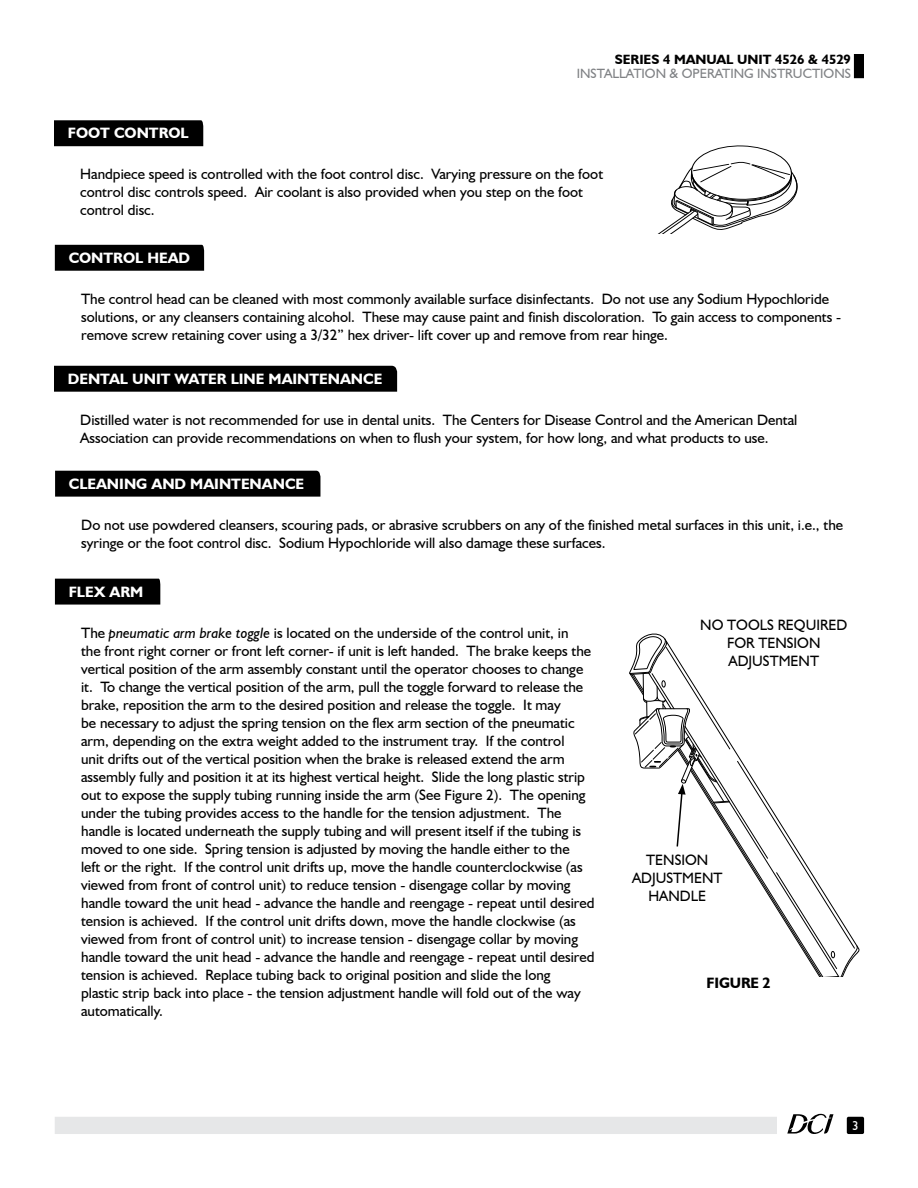
<style>
.page{position:relative;width:918px;height:1188px;background:#fff}
.page>*{position:absolute;margin:0;border:0;box-sizing:border-box;transform-origin:0 0}
.t1{font:15px/18px "Humanist 521 BT";color:#000}
.t2{font:700 15px "Humanist 521 BT";color:#fff}
.t3{font:700 15px "Humanist 521 BT";letter-spacing:-.01em;color:#000}
.t4{font:13.5px "Humanist 521 BT";color:#808285}
.t5{font:700 13.5px "Humanist 521 BT";color:#000}
.t6{font:12.75px "Humanist 521 BT";color:#fff}
.s1{font-style:italic}
</style>
<div class="page">
<div style="left:55px;top:471px;width:265px;height:26px;background:#000"></div>
<svg style="left:659px;top:145px;width:139px;height:88px"></svg>
<div style="left:54px;top:120px;width:149px;height:26px;background:#000"></div>
<div style="left:54px;top:366px;width:343px;height:26px;background:#000"></div>
<div style="left:55px;top:245px;width:149px;height:26px;background:#000"></div>
<div style="left:55px;top:579px;width:105px;height:26px;background:#000"></div>
<svg style="left:629px;top:633px;width:229px;height:344px"></svg>
<div style="left:55px;top:1117px;width:722px;height:17px;background:#e6e7e8"></div>
<svg style="left:787px;top:1114px;width:46px;height:20px"></svg>
<div style="left:847px;top:1117px;width:17px;height:17px;background:#000;border-radius:2px"></div>
<div style="left:854px;top:54px;width:10px;height:24px;background:#000"></div>
<p class="t2" style="left:68px;top:124px;width:122px">FOOT CONTROL</p>
<p class="t5" style="left:615px;top:51px;width:238px">SERIES 4 MANUAL UNIT 4526 &amp; 4529</p>
<p class="t4" style="left:577px;top:65px;width:276px">INSTALLATION &amp; OPERATING INSTRUCTIONS</p>
<p class="t1" style="left:80px;top:165px;width:524px">Handpiece speed is controlled with the foot control disc. Varying pressure on the foot control disc controls speed. Air coolant is also provided when you step on the foot control disc.</p>
<p class="t2" style="left:69px;top:248px;width:123px">CONTROL HEAD</p>
<p class="t1" style="left:81px;top:289px;width:762px">The control head can be cleaned with most commonly available surface disinfectants. Do not use any Sodium Hypochloride solutions, or any cleansers containing alcohol. These may cause paint and finish discoloration. To gain access to components - remove screw retaining cover using a 3/32” hex driver- lift cover up and remove from rear hinge.</p>
<p class="t2" style="left:68px;top:369px;width:316px">DENTAL UNIT WATER LINE MAINTENANCE</p>
<p class="t1" style="left:80px;top:410px;width:719px">Distilled water is not recommended for use in dental units. The Centers for Disease Control and the American Dental<br>Association can provide recommendations on when to flush your system, for how long, and what products to use.</p>
<p class="t2" style="left:69px;top:474px;width:237px">CLEANING AND MAINTENANCE</p>
<p class="t1" style="left:81px;top:515px;width:763px">Do not use powdered cleansers, scouring pads, or abrasive scrubbers on any of the finished metal surfaces in this unit, i.e., the syringe or the foot control disc. Sodium Hypochloride will also damage these surfaces.</p>
<p class="t2" style="left:69px;top:582px;width:76px">FLEX ARM</p>
<p class="t1" style="left:81px;top:623px;width:515px">The <span class="s1">pneumatic arm brake toggle</span> is located on the underside of the control unit, in<br>the front right corner or front left corner- if unit is left handed. The brake keeps the vertical position of the arm assembly constant until the operator chooses to change it. To change the vertical position of the arm, pull the toggle forward to release the brake, reposition the arm to the desired position and release the toggle. It may<br>be necessary to adjust the spring tension on the flex arm section of the pneumatic arm, depending on the extra weight added to the instrument tray. If the control<br>unit drifts out of the vertical position when the brake is released extend the arm assembly fully and position it at its highest vertical height. Slide the long plastic strip out to expose the supply tubing running inside the arm (See Figure 2). The opening under the tubing provides access to the handle for the tension adjustment. The handle is located underneath the supply tubing and will present itself if the tubing is moved to one side. Spring tension is adjusted by moving the handle either to the<br>left or the right. If the control unit drifts up, move the handle counterclockwise (as viewed from front of control unit) to reduce tension - disengage collar by moving handle toward the unit head - advance the handle and reengage - repeat until desired tension is achieved. If the control unit drifts down, move the handle clockwise (as viewed from front of control unit) to increase tension - disengage collar by moving handle toward the unit head - advance the handle and reengage - repeat until desired tension is achieved. Replace tubing back to original position and slide the long<br>plastic strip back into place - the tension adjustment handle will fold out of the way automatically.</p>
<p class="t1" style="left:700px;top:616px;width:149px;text-align:center">NO TOOLS REQUIRED<br>FOR TENSION<br>ADJUSTMENT</p>
<p class="t1" style="left:632px;top:851px;width:92px;text-align:center">TENSION<br>ADJUSTMENT<br>HANDLE</p>
<p class="t3" style="left:707px;top:973px;width:65px">FIGURE 2</p>
<p class="t6" style="left:852px;top:1118px;width:8px">3</p>
</div>
